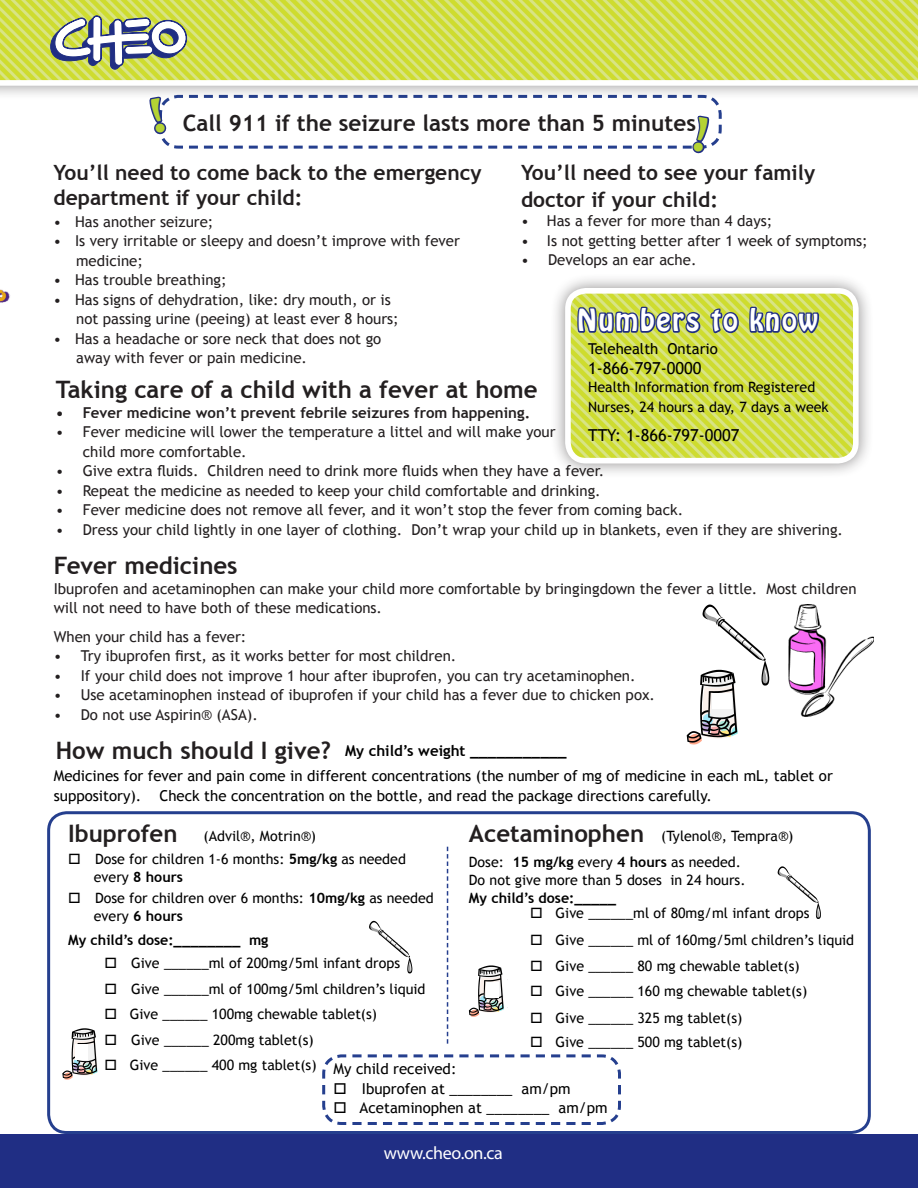
<style>
.page{position:relative;width:918px;height:1188px;background:#fff}
.page>*{position:absolute;margin:0;border:0;box-sizing:border-box;transform-origin:0 0}
.t1{font:27px "Hobo Std";letter-spacing:.07em;color:#fff}
.t2{font:700 24px "Trebuchet MS";color:#231f20}
.t3{font:700 22.5px "Trebuchet MS";color:#231f20}
.t4{font:700 21px/27px "Trebuchet MS";color:#231f20}
.t5{font:18px "Myriad Pro";letter-spacing:-.02em;color:#fff}
.t6{font:16.5px "Trebuchet MS";color:#000}
.t7{font:15px/19.5px "Trebuchet MS";color:#231f20}
.t8{font:15px/19.5px "Trebuchet MS";color:#000}
.t9{font:700 15px "Trebuchet MS";color:#231f20}
.t10{font:700 15px "Trebuchet MS";color:#000}
.t11{font:14.25px/19.5px "Trebuchet MS";color:#000}
.t12{font:700 14.25px "Trebuchet MS";color:#000}
.s1{font-weight:700}
.s2{font-weight:400}
</style>
<div class="page">
<div style="left:550px;top:273px;width:324px;height:205px;background:#231f20;opacity:.5"></div>
<img style="left:568px;top:291px;width:288px;height:170px">
<div style="left:565px;top:288px;width:294px;height:176px;border:6px solid #fff;border-radius:18px"></div>
<div style="left:0;top:1134px;width:918px;height:54px;background:#202e84"></div>
<svg style="left:0;top:0;width:918px;height:95px;background:#d5e069"></svg>
<svg style="left:50px;top:15px;width:137px;height:55px"></svg>
<svg style="left:576px;top:305px;width:126px;height:30px;background:#78856a"></svg>
<svg style="left:709px;top:307px;width:31px;height:28px"></svg>
<svg style="left:748px;top:305px;width:73px;height:30px;background:#78856a"></svg>
<img style="left:0;top:289px;width:10px;height:14px">
<svg style="left:62px;top:1028px;width:36px;height:52px"></svg>
<img style="left:788px;top:604px;width:85px;height:112px">
<svg style="left:469px;top:965px;width:35px;height:52px"></svg>
<svg style="left:447px;top:847px;width:1px;height:197px"></svg>
<div style="left:487px;top:982px;width:12px;height:16px;background:#fff"></div>
<div style="left:47px;top:811px;width:824px;height:323px;border:3px solid #253f8e;border-radius:18px"></div>
<svg style="left:322px;top:1054px;width:299px;height:71px"></svg>
<svg style="left:369px;top:921px;width:43px;height:52px"></svg>
<svg style="left:778px;top:866px;width:43px;height:53px"></svg>
<div style="left:76px;top:1044px;width:12px;height:15px;background:#fff"></div>
<svg style="left:687px;top:605px;width:82px;height:139px"></svg>
<div style="left:712px;top:693px;width:19px;height:16px;background:#fff"></div>
<svg style="left:149px;top:93px;width:574px;height:61px"></svg>
<p class="t3" style="left:183px;top:108px;width:515px">Call 911 if the seizure lasts more than 5 minutes</p>
<p class="t4" style="left:54px;top:159px;width:430px;line-height:25.5px">You’ll need to come back to the emergency department if your child:</p>
<p class="t4" style="left:521px;top:159px;width:296px">You’ll need to see your family doctor if your child:</p>
<p class="t7" style="left:521px;top:211px;width:253px">• Has a fever for more than 4 days;</p>
<p class="t7" style="left:521px;top:231px;width:348px">• Is not getting better after 1 week of symptoms;</p>
<p class="t7" style="left:521px;top:250px;width:177px">• Develops an ear ache.</p>
<p class="t7" style="left:54px;top:212px;width:161px">• Has another seizure;</p>
<p class="t7" style="left:54px;top:231px;width:408px">• Is very irritable or sleepy and doesn’t improve with fever</p>
<p class="t7" style="left:76px;top:251px;width:68px">medicine;</p>
<p class="t7" style="left:54px;top:270px;width:175px">• Has trouble breathing;</p>
<p class="t7" style="left:54px;top:290px;width:339px">• Has signs of dehydration, like: dry mouth, or is</p>
<p class="t7" style="left:76px;top:309px;width:324px">not passing urine (peeing) at least ever 8 hours;</p>
<p class="t7" style="left:54px;top:329px;width:329px">• Has a headache or sore neck that does not go</p>
<p class="t7" style="left:76px;top:348px;width:232px">away with fever or pain medicine.</p>
<p class="t1" style="left:577px;top:302px;width:242px">Numbers to know</p>
<p class="t8" style="left:588px;top:339px;width:131px">Telehealth Ontario</p>
<p class="t6" style="left:588px;top:358px;width:115px">1-866-797-0000</p>
<p class="t11" style="left:588px;top:378px;width:242px">Health Information from Registered<br>Nurses, 24 hours a day, 7 days a week</p>
<p class="t6" style="left:588px;top:425px;width:153px">TTY: 1-866-797-0007</p>
<p class="t2" style="left:56px;top:375px;width:483px">Taking care of a child with a fever at home</p>
<p class="t9" style="left:56px;top:403px;width:476px">• Fever medicine won’t prevent febrile seizures from happening.</p>
<p class="t7" style="left:56px;top:422px;width:501px">• Fever medicine will lower the temperature a littel and will make your</p>
<p class="t7" style="left:83px;top:442px;width:165px">child more comfortable.</p>
<p class="t7" style="left:56px;top:461px;width:550px">• Give extra fluids. Children need to drink more fluids when they have a fever.</p>
<p class="t7" style="left:56px;top:481px;width:546px">• Repeat the medicine as needed to keep your child comfortable and drinking.</p>
<p class="t7" style="left:56px;top:500px;width:629px">• Fever medicine does not remove all fever, and it won’t stop the fever from coming back.</p>
<p class="t7" style="left:56px;top:520px;width:789px">• Dress your child lightly in one layer of clothing. Don’t wrap your child up in blankets, even if they are shivering.</p>
<p class="t2" style="left:54px;top:551px;width:185px">Fever medicines</p>
<p class="t7" style="left:54px;top:579px;width:804px">Ibuprofen and acetaminophen can make your child more comfortable by bringingdown the fever a little. Most children will not need to have both of these medications.</p>
<p class="t7" style="left:54px;top:627px;width:194px">When your child has a fever:</p>
<p class="t7" style="left:54px;top:646px;width:404px">• Try ibuprofen first, as it works better for most children.</p>
<p class="t7" style="left:54px;top:666px;width:583px">• If your child does not improve 1 hour after ibuprofen, you can try acetaminophen.</p>
<p class="t7" style="left:54px;top:685px;width:603px">• Use acetaminophen instead of ibuprofen if your child has a fever due to chicken pox.</p>
<p class="t7" style="left:54px;top:705px;width:206px">• Do not use Aspirin® (ASA).</p>
<p class="t2" style="left:56px;top:736px;width:277px">How much should I give?</p>
<p class="t8" style="left:54px;top:766px;width:781px">Medicines for fever and pain come in different concentrations (the number of mg of medicine in each mL, tablet or suppository). Check the concentration on the bottle, and read the package directions carefully.</p>
<p class="t10" style="left:345px;top:741px;width:223px">My child’s weight ___________</p>
<p class="t2" style="left:68px;top:819px;width:111px">Ibuprofen</p>
<p class="t11" style="left:203px;top:827px;width:114px">(Advil®, Motrin®)</p>
<p class="t2" style="left:469px;top:819px;width:177px">Acetaminophen</p>
<p class="t11" style="left:661px;top:827px;width:134px">(Tylenol®, Tempra®)</p>
<p class="t11" style="left:68px;top:850px;width:339px">□ Dose for children 1-6 months: <span class="s1">5mg/kg</span> as needed</p>
<p class="t12" style="left:94px;top:868px;width:91px"><span class="s2">every</span> 8 hours</p>
<p class="t11" style="left:68px;top:889px;width:367px">□ Dose for children over 6 months: <span class="s1">10mg/kg</span> as needed</p>
<p class="t12" style="left:94px;top:907px;width:91px"><span class="s2">every</span> 6 hours</p>
<p class="t12" style="left:68px;top:931px;width:202px">My child’s dose:________ mg</p>
<p class="t11" style="left:469px;top:854px;width:278px;line-height:18px">Dose: <span class="s1">15 mg/kg</span> every <span class="s1">4 hours</span> as needed.<br>Do not give more than 5 doses in 24 hours.</p>
<p class="t12" style="left:469px;top:890px;width:149px">My child’s dose:_____</p>
<p class="t11" style="left:530px;top:904px;width:281px">□ Give ______ml of 80mg/ml infant drops</p>
<p class="t11" style="left:530px;top:931px;width:326px">□ Give ______ ml of 160mg/5ml children’s liquid</p>
<p class="t11" style="left:530px;top:956px;width:271px">□ Give ______ 80 mg chewable tablet(s)</p>
<p class="t11" style="left:530px;top:982px;width:279px">□ Give ______ 160 mg chewable tablet(s)</p>
<p class="t11" style="left:530px;top:1009px;width:214px">□ Give ______ 325 mg tablet(s)</p>
<p class="t11" style="left:530px;top:1033px;width:214px">□ Give ______ 500 mg tablet(s)</p>
<p class="t11" style="left:104px;top:953px;width:297px">□ Give ______ml of 200mg/5ml infant drops</p>
<p class="t11" style="left:104px;top:979px;width:323px">□ Give ______ml of 100mg/5ml children’s liquid</p>
<p class="t11" style="left:104px;top:1004px;width:274px">□ Give ______ 100mg chewable tablet(s)</p>
<p class="t11" style="left:104px;top:1030px;width:211px">□ Give ______ 200mg tablet(s)</p>
<p class="t11" style="left:104px;top:1055px;width:214px">□ Give ______ 400 mg tablet(s)</p>
<p class="t8" style="left:334px;top:1059px;width:124px">My child received:</p>
<p class="t8" style="left:334px;top:1079px;width:238px">□ Ibuprofen at ________ am/pm</p>
<p class="t8" style="left:334px;top:1098px;width:275px">□ Acetaminophen at ________ am/pm</p>
<p class="t5" style="left:384px;top:1142px;width:121px">www.cheo.on.ca</p>
</div>
